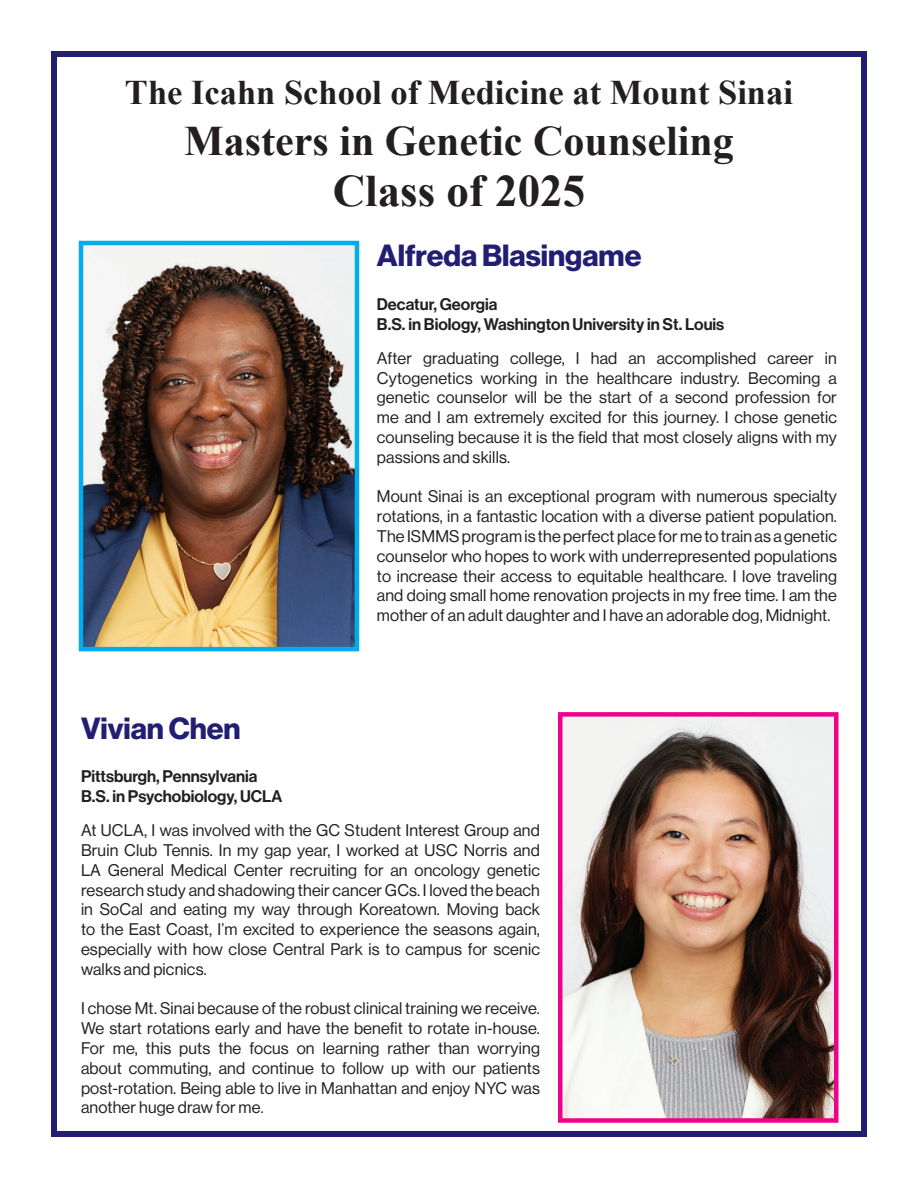
<style>
.page{position:relative;width:918px;height:1188px;background:#fff}
.page>*{position:absolute;margin:0;border:0;box-sizing:border-box;transform-origin:0 0}
.t1{font:700 45px "Times New Roman";color:#231f20}
.t2{font:700 42px "Times New Roman";color:#231f20}
.t3{font:700 34.5px "Times New Roman";color:#231f20}
.t4{font:30px "N Haas Grotesk DS Pro 75 Bd";color:#221e72}
.t5{font:16.5px/19.8px "N Haas Grotesk DS Pro 55 Rg";letter-spacing:.01em;color:#231f20;text-align:justify}
.t6{font:16.5px/19.8px "N Haas Grotesk DS Pro 65 Md";color:#231f20}
</style>
<div class="page">
<div style="left:51px;top:51px;width:816px;height:1086px;border:6px solid #221e72"></div>
<img style="left:84px;top:246px;width:270px;height:400px">
<div style="left:79px;top:241px;width:280px;height:410px;border:4px solid #00aeef"></div>
<img style="left:563px;top:717px;width:270px;height:401px">
<div style="left:558px;top:712px;width:280px;height:411px;border:4px solid #ed028c"></div>
<h3 class="t3" style="left:125px;top:69px;width:670px">The Icahn School of Medicine at Mount Sinai</h3>
<h2 class="t2" style="left:184px;top:112px;width:551px">Masters in Genetic Counseling</h2>
<h1 class="t1" style="left:333px;top:160px;width:254px">Class of 2025</h1>
<h3 class="t4" style="left:377px;top:238px;width:266px">Alfreda Blasingame</h3>
<p class="t6" style="left:377px;top:294px;width:349px">Decatur, Georgia<br>B.S. in Biology, Washington University in St. Louis</p>
<p class="t5" style="left:377px;top:348px;width:462px">After graduating college, I had an accomplished career in Cytogenetics working in the healthcare industry. Becoming a genetic counselor will be the start of a second profession for me and I am extremely excited for this journey. I chose genetic counseling because it is the field that most closely aligns with my passions and skills.</p>
<p class="t5" style="left:377px;top:487px;width:462px">Mount Sinai is an exceptional program with numerous specialty rotations, in a fantastic location with a diverse patient population.<br>The ISMMS program is the perfect place for me to train as a genetic counselor who hopes to work with underrepresented populations to increase their access to equitable healthcare. I love traveling and doing small home renovation projects in my free time. I am the mother of an adult daughter and I have an adorable dog, Midnight.</p>
<h3 class="t4" style="left:81px;top:711px;width:161px">Vivian Chen</h3>
<p class="t6" style="left:81px;top:767px;width:203px">Pittsburgh, Pennsylvania<br>B.S. in Psychobiology, UCLA</p>
<p class="t5" style="left:81px;top:821px;width:461px">At UCLA, I was involved with the GC Student Interest Group and Bruin Club Tennis. In my gap year, I worked at USC Norris and LA General Medical Center recruiting for an oncology genetic research study and shadowing their cancer GCs. I loved the beach in SoCal and eating my way through Koreatown. Moving back to the East Coast, I’m excited to experience the seasons again, especially with how close Central Park is to campus for scenic walks and picnics.</p>
<p class="t5" style="left:81px;top:999px;width:461px">I chose Mt. Sinai because of the robust clinical training we receive.<br>We start rotations early and have the benefit to rotate in-house.<br>For me, this puts the focus on learning rather than worrying about commuting, and continue to follow up with our patients post-rotation. Being able to live in Manhattan and enjoy NYC was another huge draw for me.</p>
</div>
